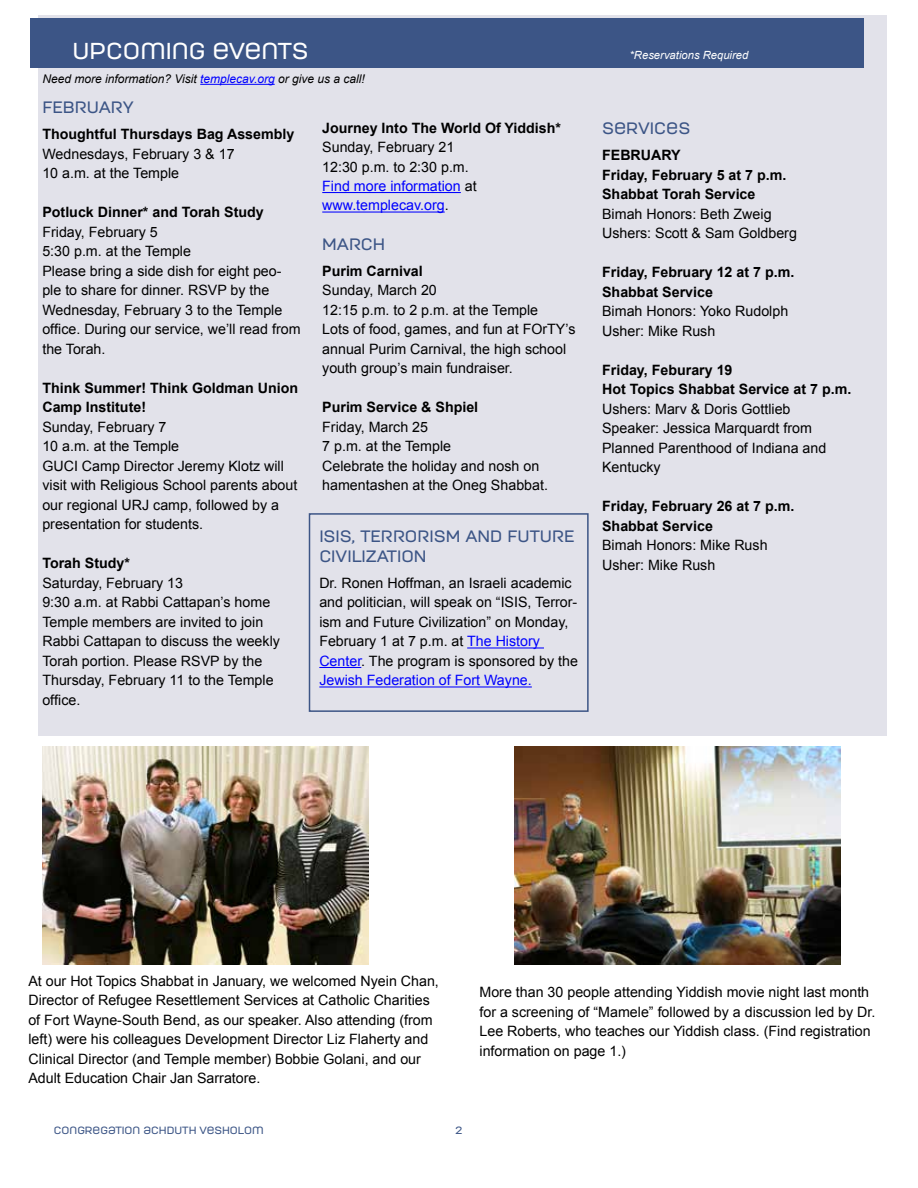
<style>
.page{position:relative;width:918px;height:1188px;background:#fff}
.page>*{position:absolute;margin:0;border:0;box-sizing:border-box;transform-origin:0 0}
.t1{font:500 23.1px "Moderna Unicase";color:#fff}
.t2{font:500 16.5px/19.5px "Moderna Unicase";color:#3c5586}
.t3{font:14.25px/19.5px "Arial";color:#000}
.t4{font:700 14.25px/19.5px "Arial";color:#000}
.t5{font:italic 12px "Arial";color:#000}
.t6{font:italic 11.25px "Arial";color:#fff}
.t7{font:500 10.5px "Moderna Unicase";color:#3c5586}
.s1{color:#00f}
</style>
<div class="page">
<div style="left:39px;top:15px;width:848px;height:720px;background:#e2e2ea"></div>
<div style="left:30px;top:18px;width:834px;height:50px;background:#3c5586"></div>
<hr style="left:200px;top:84px;width:75px;height:1px;background:#00f">
<hr style="left:322px;top:192px;width:139px;height:1px;background:#00f">
<hr style="left:322px;top:212px;width:123px;height:1px;background:#00f">
<hr style="left:467px;top:647px;width:77px;height:2px;background:#00f">
<hr style="left:319px;top:667px;width:42px;height:1px;background:#00f">
<hr style="left:319px;top:686px;width:213px;height:2px;background:#00f">
<div style="left:309px;top:513px;width:280px;height:199px;border:2px solid #3c5586"></div>
<img style="left:42px;top:747px;width:326px;height:217px">
<img style="left:514px;top:747px;width:326px;height:217px">
<h1 class="t1" style="left:73px;top:33px;width:237px">UPCOMING EVENTS</h1>
<p class="t6" style="left:630px;top:48px;width:120px">*Reservations Required</p>
<p class="t5" style="left:42px;top:71px;width:324px">Need more information? Visit <span class="s1">templecav.org</span> or give us a call!</p>
<p class="t2" style="left:42px;top:98px;width:93px">FEBRUARY</p>
<p class="t4" style="left:42px;top:125px;width:254px">Thoughtful Thursdays Bag Assembly</p>
<p class="t3" style="left:42px;top:144px;width:194px">Wednesdays, February 3 &amp; 17<br>10 a.m. at the Temple</p>
<p class="t4" style="left:42px;top:203px;width:223px">Potluck Dinner* and Torah Study</p>
<p class="t3" style="left:42px;top:222px;width:260px">Friday, February 5<br>5:30 p.m. at the Temple<br>Please bring a side dish for eight peo&shy;ple to share for dinner. RSVP by the<br>Wednesday, February 3 to the Temple office. During our service, we’ll read from the Torah.</p>
<p class="t4" style="left:42px;top:378px;width:257px">Think Summer! Think Goldman Union<br>Camp Institute!</p>
<p class="t3" style="left:42px;top:417px;width:257px">Sunday, February 7<br>10 a.m. at the Temple<br>GUCI Camp Director Jeremy Klotz will visit with Religious School parents about our regional URJ camp, followed by a presentation for students.</p>
<p class="t4" style="left:42px;top:554px;width:89px">Torah Study*</p>
<p class="t3" style="left:42px;top:573px;width:239px">Saturday, February 13<br>9:30 a.m. at Rabbi Cattapan’s home<br>Temple members are invited to join<br>Rabbi Cattapan to discuss the weekly<br>Torah portion. Please RSVP by the<br>Thursday, February 11 to the Temple office.</p>
<p class="t4" style="left:322px;top:118px;width:240px">Journey Into The World Of Yiddish*</p>
<p class="t3" style="left:322px;top:137px;width:156px">Sunday, February 21<br>12:30 p.m. to 2:30 p.m.<br><span class="s1">Find more information</span> at <span class="s1">www.templecav.org</span>.</p>
<p class="t2" style="left:322px;top:234px;width:64px">MARCH</p>
<p class="t4" style="left:322px;top:261px;width:102px">Purim Carnival</p>
<p class="t3" style="left:322px;top:281px;width:255px">Sunday, March 20<br>12:15 p.m. to 2 p.m. at the Temple<br>Lots of food, games, and fun at FOrTY’s annual Purim Carnival, the high school youth group’s main fundraiser.</p>
<p class="t4" style="left:322px;top:398px;width:158px">Purim Service &amp; Shpiel</p>
<p class="t3" style="left:322px;top:417px;width:227px">Friday, March 25<br>7 p.m. at the Temple<br>Celebrate the holiday and nosh on hamentashen at the Oneg Shabbat.</p>
<p class="t2" style="left:602px;top:119px;width:90px">SERVICES</p>
<p class="t4" style="left:602px;top:146px;width:186px">FEBRUARY<br>Friday, February 5 at 7 p.m.<br>Shabbat Torah Service</p>
<p class="t3" style="left:602px;top:204px;width:196px">Bimah Honors: Beth Zweig<br>Ushers: Scott &amp; Sam Goldberg</p>
<p class="t4" style="left:602px;top:263px;width:194px">Friday, February 12 at 7 p.m.<br>Shabbat Service</p>
<p class="t3" style="left:602px;top:302px;width:188px">Bimah Honors: Yoko Rudolph<br>Usher: Mike Rush</p>
<p class="t4" style="left:602px;top:361px;width:251px">Friday, Feburary 19<br>Hot Topics Shabbat Service at 7 p.m.</p>
<p class="t3" style="left:602px;top:399px;width:226px">Ushers: Marv &amp; Doris Gottlieb<br>Speaker: Jessica Marquardt from<br>Planned Parenthood of Indiana and<br>Kentucky</p>
<p class="t4" style="left:602px;top:497px;width:194px">Friday, February 26 at 7 p.m.<br>Shabbat Service</p>
<p class="t3" style="left:602px;top:536px;width:167px">Bimah Honors: Mike Rush<br>Usher: Mike Rush</p>
<p class="t2" style="left:319px;top:527px;width:257px">ISIS, TERRORISM AND FUTURE<br>CIVILIZATION</p>
<p class="t3" style="left:319px;top:573px;width:260px">Dr. Ronen Hoffman, an Israeli academic and politician, will speak on “ISIS, Terror&shy;ism and Future Civilization” on Monday, February 1 at 7 p.m. at <span class="s1">The History Center</span>. The program is sponsored by the <span class="s1">Jewish Federation of Fort Wayne.</span></p>
<p class="t3" style="left:28px;top:971px;width:412px">At our Hot Topics Shabbat in January, we welcomed Nyein Chan, Director of Refugee Resettlement Services at Catholic Charities of Fort Wayne-South Bend, as our speaker. Also attending (from left) were his colleagues Development Director Liz Flaherty and Clinical Director (and Temple member) Bobbie Golani, and our Adult Education Chair Jan Sarratore.</p>
<p class="t3" style="left:480px;top:983px;width:398px">More than 30 people attending Yiddish movie night last month for a screening of “Mamele” followed by a discussion led by Dr.<br>Lee Roberts, who teaches our Yiddish class. (Find registration information on page 1.)</p>
<p class="t7" style="left:54px;top:1122px;width:211px">CONGREGATION ACHDUTH VESHOLOM</p>
<p class="t7" style="left:455px;top:1122px;width:9px">2</p>
</div>
